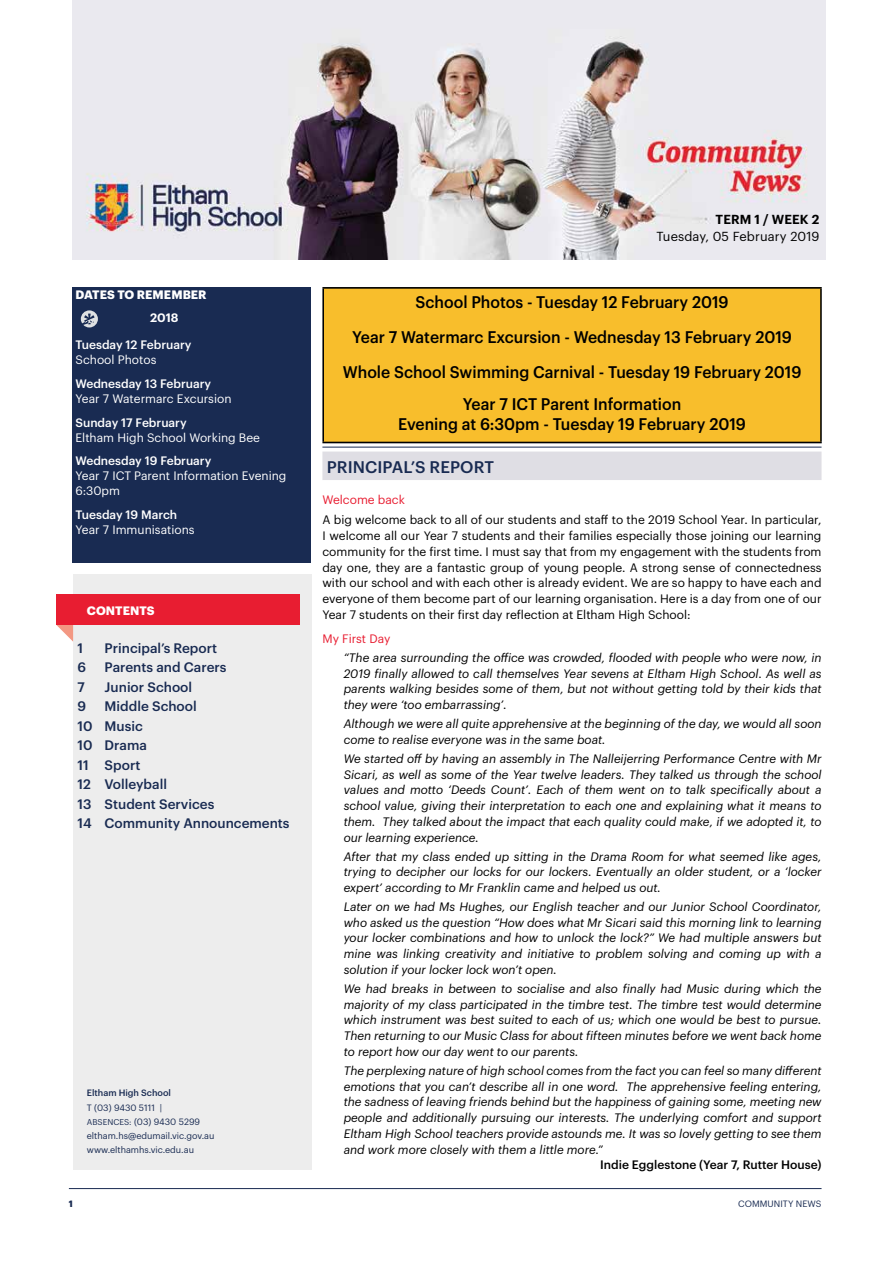
<style>
.page{position:relative;width:893px;height:1263px;background:#fff}
.page>*{position:absolute;margin:0;border:0;box-sizing:border-box;transform-origin:0 0}
.t1{font:500 16.5px/35px "Graphik";color:#000;text-align:center;scale:.95 1}
.t2{font:500 16.5px "Graphik";letter-spacing:.005em;color:#192b52}
.t3{font:500 13.5px/19.5px "Graphik";color:#192b52}
.t4{font:12.75px "Graphik";letter-spacing:.01em;color:#000}
.t5{font:600 12.75px "Graphik";letter-spacing:.01em;color:#000}
.t6{font:italic 12px/15.8px "Graphik";color:#000;text-align:justify}
.t7{font:12px/15.8px "Graphik";color:#000;text-align:justify}
.t8{font:12px/15px "Graphik";color:#fff}
.t9{font:500 12px "Graphik";color:#fff}
.t10{font:500 12px "Graphik";color:#000}
.t11{font:700 12px "Graphik";letter-spacing:.005em;color:#fff}
.t12{font:12px "Graphik";color:#e81d31}
.t13{font:600 12px "Graphik";color:#fff}
.t14{font:9px/14.2px "Graphik";color:#192b52}
.t15{font:500 9px "Graphik";color:#192b52}
.t16{font:700 9px "Graphik";color:#192b52}
.s1{font-size:8.25px}
</style>
<div class="page">
<hr style="left:69px;top:1188px;width:752px;height:1px;background:#192b52">
<div style="left:73px;top:574px;width:238px;height:595px;background:#ededed"></div>
<svg style="left:56px;top:625px;width:18px;height:17px"></svg>
<div style="left:56px;top:594px;width:244px;height:31px;background:#e81d31"></div>
<div style="left:72px;top:287px;width:239px;height:275px;background:#192b52"></div>
<img style="left:72px;top:0;width:753px;height:259px">
<svg style="left:81px;top:310px;width:17px;height:17px"></svg>
<svg style="left:80px;top:314px;width:15px;height:14px"></svg>
<hr style="left:322px;top:447px;width:499px;height:1px;background:#192b52">
<div style="left:322px;top:451px;width:499px;height:29px;background:#dfdee4"></div>
<div style="left:323px;top:288px;width:498px;height:154px;background:#f8be2c"></div>
<hr style="left:322px;top:287px;width:500px;height:2px;background:#000">
<hr style="left:322px;top:442px;width:500px;height:1px;background:#000">
<hr style="left:322px;top:289px;width:2px;height:153px;background:#000">
<hr style="left:820px;top:289px;width:2px;height:153px;background:#000">
<p class="t11" style="left:76px;top:286px;width:133px">DATES TO REMEMBER</p>
<p class="t13" style="left:150px;top:308px;width:30px">2018</p>
<p class="t9" style="left:76px;top:336px;width:118px">Tuesday 12 February</p>
<p class="t8" style="left:76px;top:352px;width:82px">School Photos</p>
<p class="t9" style="left:76px;top:374px;width:137px">Wednesday 13 February</p>
<p class="t8" style="left:76px;top:390px;width:158px">Year 7 Watermarc Excursion</p>
<p class="t9" style="left:76px;top:413px;width:113px">Sunday 17 February</p>
<p class="t8" style="left:76px;top:429px;width:186px">Eltham High School Working Bee</p>
<p class="t9" style="left:76px;top:451px;width:137px">Wednesday 19 February</p>
<p class="t8" style="left:76px;top:467px;width:212px">Year 7 ICT Parent Information Evening<br>6:30pm</p>
<p class="t9" style="left:76px;top:505px;width:103px">Tuesday 19 March</p>
<p class="t8" style="left:76px;top:521px;width:121px">Year 7 Immunisations</p>
<p class="t11" style="left:87px;top:601px;width:69px">CONTENTS</p>
<p class="t3" style="left:78px;top:637px;width:7px">1</p>
<p class="t3" style="left:105px;top:637px;width:114px">Principal’s Report</p>
<p class="t3" style="left:78px;top:656px;width:10px">6</p>
<p class="t3" style="left:105px;top:656px;width:123px">Parents and Carers</p>
<p class="t3" style="left:78px;top:676px;width:9px">7</p>
<p class="t3" style="left:105px;top:676px;width:89px">Junior School</p>
<p class="t3" style="left:78px;top:695px;width:10px">9</p>
<p class="t3" style="left:78px;top:695px;width:214px;text-indent:27px">Middle School<br>10 Music<br>10 Drama<br>11 Sport<br>12 Volleyball<br>13 Student Services<br>14 Community Announcements</p>
<p class="t15" style="left:87px;top:1086px;width:86px">Eltham High School</p>
<p class="t14" style="left:87px;top:1099px;width:129px">T (03) 9430 5111 |<br><span class="s1">ABSENCES:</span> (03) 9430 5299 eltham.hs@edumail.vic.gov.au www.elthamhs.vic.edu.au</p>
<p class="t5" style="left:716px;top:210px;width:105px">TERM 1 / WEEK 2</p>
<p class="t4" style="left:656px;top:227px;width:164px">Tuesday, 05 February 2019</p>
<h1 class="t1" style="left:343px;top:283px;width:484px">School Photos - Tuesday 12 February 2019<br>Year 7 Watermarc Excursion - Wednesday 13 February 2019<br>Whole School Swimming Carnival - Tuesday 19 February 2019</h1>
<h1 class="t1" style="left:398px;top:393px;width:367px;line-height:20px">Year 7 ICT Parent Information<br>Evening at 6:30pm - Tuesday 19 February 2019</h1>
<h1 class="t2" style="left:327px;top:454px;width:169px">PRINCIPAL’S REPORT</h1>
<p class="t12" style="left:322px;top:491px;width:84px">Welcome back</p>
<p class="t7" style="left:322px;top:511px;width:501px">A big welcome back to all of our students and staff to the 2019 School Year. In particular, I welcome all our Year 7 students and their families especially those joining our learning community for the first time. I must say that from my engagement with the students from day one, they are a fantastic group of young people. A strong sense of connectedness with our school and with each other is already evident. We are so happy to have each and everyone of them become part of our learning organisation. Here is a day from one of our Year 7 students on their first day reflection at Eltham High School:</p>
<p class="t12" style="left:322px;top:630px;width:69px">My First Day</p>
<p class="t6" style="left:344px;top:649px;width:479px">“The area surrounding the office was crowded, flooded with people who were now, in 2019 finally allowed to call themselves Year sevens at Eltham High School. As well as parents walking besides some of them, but not without getting told by their kids that they were ‘too embarrassing’.</p>
<p class="t6" style="left:344px;top:715px;width:479px">Although we were all quite apprehensive at the beginning of the day, we would all soon come to realise everyone was in the same boat.</p>
<p class="t6" style="left:344px;top:750px;width:479px">We started off by having an assembly in The Nalleijerring Performance Centre with Mr Sicari, as well as some of the Year twelve leaders. They talked us through the school values and motto ‘Deeds Count’. Each of them went on to talk specifically about a school value, giving their interpretation to each one and explaining what it means to them. They talked about the impact that each quality could make, if we adopted it, to our learning experience.</p>
<p class="t6" style="left:344px;top:847px;width:479px">After that my class ended up sitting in the Drama Room for what seemed like ages, trying to decipher our locks for our lockers. Eventually an older student, or a ‘locker expert’ according to Mr Franklin came and helped us out.</p>
<p class="t6" style="left:344px;top:898px;width:479px">Later on we had Ms Hughes, our English teacher and our Junior School Coordinator, who asked us the question “How does what Mr Sicari said this morning link to learning your locker combinations and how to unlock the lock?” We had multiple answers but mine was linking creativity and initiative to problem solving and coming up with a solution if your locker lock won’t open.</p>
<p class="t6" style="left:344px;top:980px;width:479px">We had breaks in between to socialise and also finally had Music during which the majority of my class participated in the timbre test. The timbre test would determine which instrument was best suited to each of us; which one would be best to pursue.<br>Then returning to our Music Class for about fifteen minutes before we went back home to report how our day went to our parents.</p>
<p class="t6" style="left:344px;top:1061px;width:479px">The perplexing nature of high school comes from the fact you can feel so many different emotions that you can’t describe all in one word. The apprehensive feeling entering, the sadness of leaving friends behind but the happiness of gaining some, meeting new people and additionally pursuing our interests. The underlying comfort and support Eltham High School teachers provide astounds me. It was so lovely getting to see them and work more closely with them a little more.”</p>
<p class="t10" style="left:600px;top:1156px;width:223px">Indie Egglestone (Year 7, Rutter House)</p>
<p class="t16" style="left:69px;top:1196px;width:6px">1</p>
<p class="t14" style="left:738px;top:1195px;width:85px">COMMUNITY NEWS</p>
</div>
